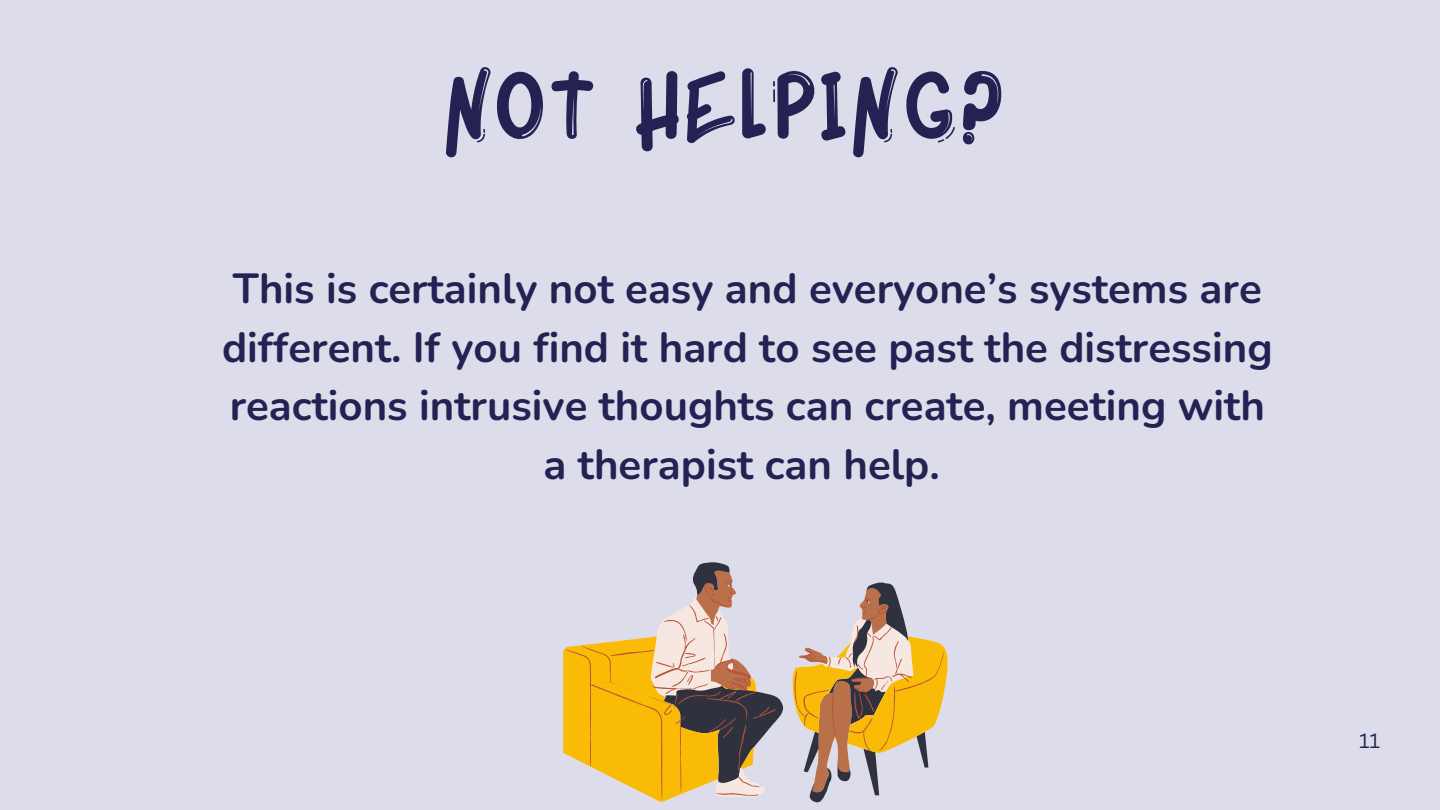
<style>
.page{position:relative;width:1440px;height:810px;background:#dcdcea}
.page>*{position:absolute;margin:0;border:0;box-sizing:border-box;transform-origin:0 0}
.t1{font:92px "XPLOR Bold";color:#232253}
.t2{font:700 42px/58.5px "Nunito";color:#232253;text-align:center}
.t3{font:20px "Canva Sans";color:#232253}
</style>
<div class="page">
<svg style="left:693px;top:562px;width:40px;height:18px"></svg>
<svg style="left:563px;top:580px;width:381px;height:223px"></svg>
<h2 class="t1" style="left:439px;top:47px;width:564px">NOT HELPING?</h2>
<h1 class="t2" style="left:222px;top:260px;width:1052px">This is certainly not easy and everyone’s systems are different. If you find it hard to see past the distressing reactions intrusive thoughts can create, meeting with a therapist can help.</h1>
<p class="t3" style="left:1359px;top:727px;width:23px">11</p>
</div>
